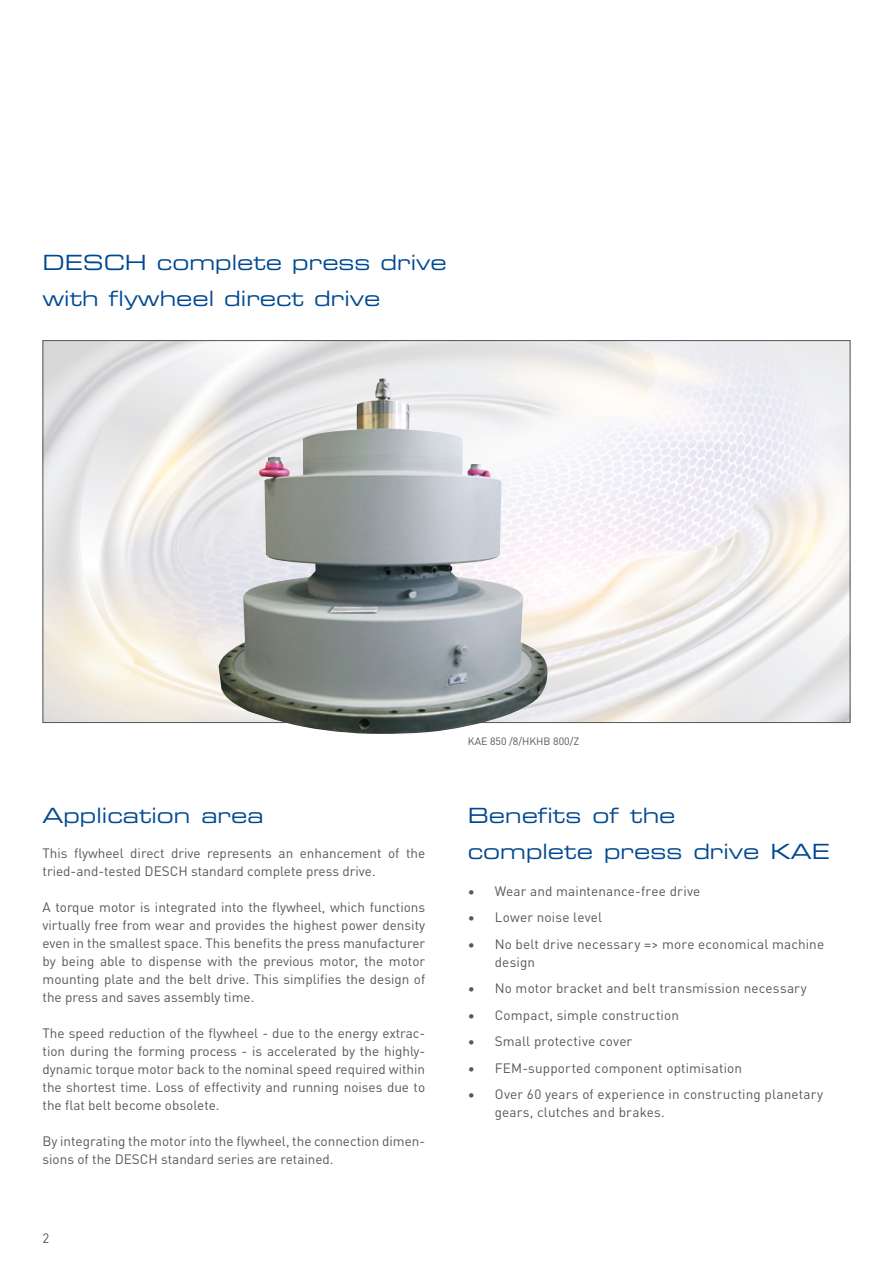
<style>
.page{position:relative;width:893px;height:1263px;background:#fff}
.page>*{position:absolute;margin:0;border:0;box-sizing:border-box;transform-origin:0 0}
.t1{font:21px/36px "Eurostile LT Pro Ex 2";color:#004992}
.t2{font:13.5px/18px "DINOT";color:#575756}
.t3{font:10.5px "DINOT";color:#575756}
</style>
<div class="page">
<img style="left:45px;top:342px;width:803px;height:379px">
<img style="left:219px;top:378px;width:330px;height:356px">
<h1 class="t1" style="left:43px;top:244px;width:406px">DESCH complete press drive with flywheel direct drive</h1>
<h1 class="t1" style="left:43px;top:797px;width:222px">Application area</h1>
<p class="t2" style="left:43px;top:843px;width:384px">This flywheel direct drive represents an enhancement of the tried-and-tested DESCH standard complete press drive.</p>
<p class="t2" style="left:43px;top:897px;width:384px;text-align:justify">A torque motor is integrated into the flywheel, which functions virtually free from wear and provides the highest power density even in the smallest space. This benefits the press manufacturer by being able to dispense with the previous motor, the motor mounting plate and the belt drive. This simplifies the design of the press and saves assembly time.</p>
<p class="t2" style="left:43px;top:1023px;width:384px;text-align:justify">The speed reduction of the flywheel - due to the energy extrac&shy;tion during the forming process - is accelerated by the highly&shy;dynamic torque motor back to the nominal speed required within the shortest time. Loss of effectivity and running noises due to the flat belt become obsolete.</p>
<p class="t2" style="left:43px;top:1131px;width:384px">By integrating the motor into the flywheel, the connection dimen&shy;sions of the DESCH standard series are retained.</p>
<p class="t2" style="left:43px;top:1228px;width:8px">2</p>
<p class="t3" style="left:468px;top:733px;width:113px">KAE 850 /8/HKHB 800/Z</p>
<h1 class="t1" style="left:468px;top:797px;width:364px">Benefits of the<br>complete press drive KAE</h1>
<p class="t2" style="left:468px;top:881px;width:234px">• Wear and maintenance-free drive</p>
<p class="t2" style="left:468px;top:907px;width:136px">• Lower noise level</p>
<p class="t2" style="left:495px;top:934px;width:331px;text-indent:-27px">• No belt drive necessary =&gt; more economical machine design</p>
<p class="t2" style="left:468px;top:978px;width:341px">• No motor bracket and belt transmission necessary</p>
<p class="t2" style="left:468px;top:1005px;width:213px">• Compact, simple construction</p>
<p class="t2" style="left:468px;top:1031px;width:166px">• Small protective cover</p>
<p class="t2" style="left:468px;top:1058px;width:276px">• FEM-supported component optimisation</p>
<p class="t2" style="left:495px;top:1084px;width:330px;text-indent:-27px">• Over 60 years of experience in constructing planetary gears, clutches and brakes.</p>
</div>
